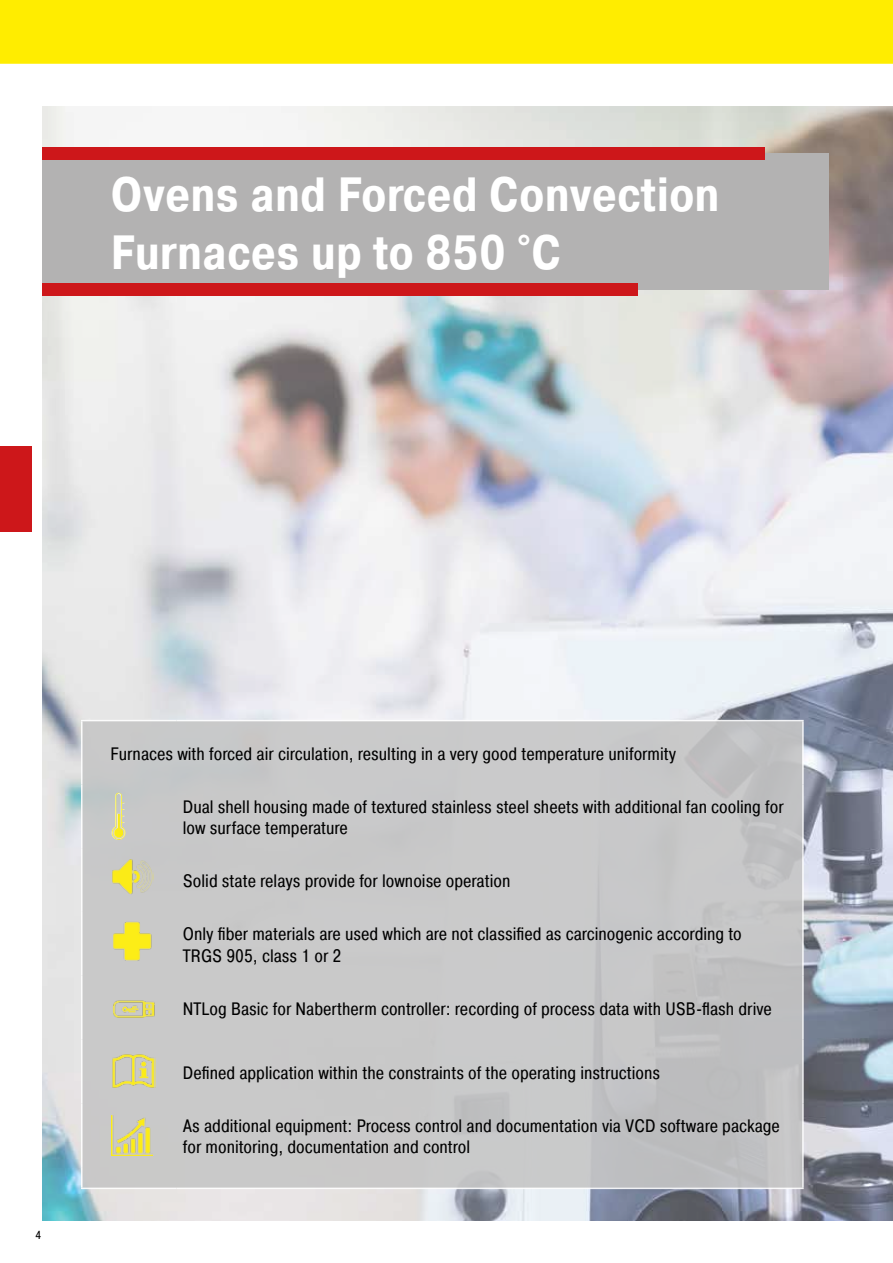
<style>
.page{position:relative;width:893px;height:1263px;background:#fff}
.page>*{position:absolute;margin:0;border:0;box-sizing:border-box;transform-origin:0 0}
.t1{font:700 48px/57.6px "Pragmatica Cond A";color:#fff}
.t2{font:18px/21.6px "Pragmatica Cond A";color:#000}
.t3{font:11.7px "Pragmatica Cond A";color:#000}
</style>
<div class="page">
<img style="left:43px;top:106px;width:850px;height:1114px">
<div style="left:0;top:446px;width:32px;height:85px;background:#cd171a"></div>
<div style="left:43px;top:153px;width:786px;height:136px;background:#b3b2b2"></div>
<div style="left:43px;top:283px;width:595px;height:13px;background:#cd171a"></div>
<div style="left:43px;top:147px;width:722px;height:12px;background:#cd171a"></div>
<svg style="left:82px;top:721px;width:720px;height:466px;background:#c6c7c7"></svg>
<hr style="left:81px;top:720px;width:96px;height:1px;background:#fff">
<hr style="left:81px;top:721px;width:1px;height:63px;background:#fff">
<hr style="left:177px;top:720px;width:627px;height:1px;background:#fff">
<hr style="left:802px;top:721px;width:2px;height:63px;background:#fff">
<hr style="left:81px;top:784px;width:1px;height:64px;background:#fff">
<hr style="left:802px;top:784px;width:2px;height:64px;background:#fff">
<hr style="left:81px;top:848px;width:1px;height:64px;background:#fff">
<hr style="left:802px;top:848px;width:2px;height:64px;background:#fff">
<hr style="left:81px;top:912px;width:1px;height:64px;background:#fff">
<hr style="left:802px;top:912px;width:2px;height:64px;background:#fff">
<hr style="left:81px;top:976px;width:1px;height:63px;background:#fff">
<hr style="left:802px;top:976px;width:2px;height:63px;background:#fff">
<hr style="left:81px;top:1039px;width:1px;height:64px;background:#fff">
<hr style="left:802px;top:1039px;width:2px;height:64px;background:#fff">
<hr style="left:81px;top:1103px;width:1px;height:64px;background:#fff">
<hr style="left:802px;top:1103px;width:2px;height:64px;background:#fff">
<svg style="left:81px;top:1167px;width:1px;height:20px"></svg>
<hr style="left:802px;top:1167px;width:2px;height:20px;background:#fff">
<hr style="left:81px;top:1187px;width:96px;height:2px;background:#fff">
<hr style="left:177px;top:1187px;width:627px;height:2px;background:#fff">
<img style="left:112px;top:793px;width:14px;height:47px">
<img style="left:112px;top:859px;width:42px;height:36px">
<img style="left:112px;top:919px;width:47px;height:49px">
<img style="left:112px;top:984px;width:48px;height:47px">
<img style="left:112px;top:1053px;width:43px;height:37px">
<img style="left:112px;top:1115px;width:41px;height:40px">
<div style="left:0;top:0;width:893px;height:64px;background:#ffed00"></div>
<h1 class="t1" style="left:111px;top:165px;width:611px">Ovens and Forced Convection<br>Furnaces up to 850 °C</h1>
<p class="t3" style="left:35px;top:1228px;width:7px">4</p>
<p class="t2" style="left:111px;top:743px;width:567px">Furnaces with forced air circulation, resulting in a very good temperature uniformity</p>
<p class="t2" style="left:183px;top:796px;width:602px">Dual shell housing made of textured stainless steel sheets with additional fan cooling for low surface temperature</p>
<p class="t2" style="left:183px;top:870px;width:329px">Solid state relays provide for lownoise operation</p>
<p class="t2" style="left:183px;top:923px;width:560px">Only fiber materials are used which are not classified as carcinogenic according to<br>TRGS 905, class 1 or 2</p>
<p class="t2" style="left:183px;top:998px;width:591px">NTLog Basic for Nabertherm controller: recording of process data with USB-flash drive</p>
<p class="t2" style="left:183px;top:1061px;width:479px">Defined application within the constraints of the operating instructions</p>
<p class="t2" style="left:183px;top:1114px;width:599px">As additional equipment: Process control and documentation via VCD software package for monitoring, documentation and control</p>
</div>
